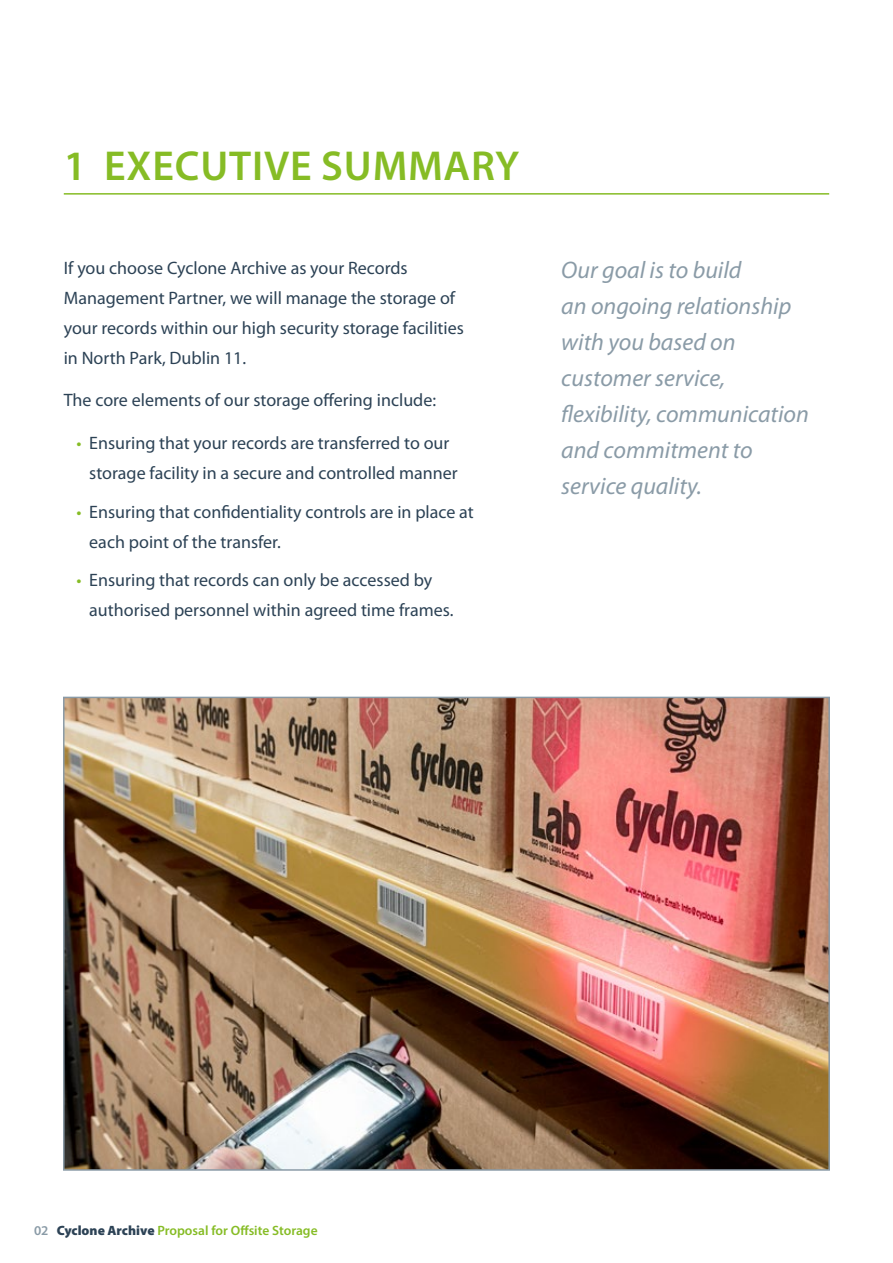
<style>
.page{position:relative;width:893px;height:1263px;background:#fff}
.page>*{position:absolute;margin:0;border:0;box-sizing:border-box;transform-origin:0 0}
.t1{font:600 42px "Myriad Pro";letter-spacing:.02em;color:#86bc25}
.t2{font:italic 24px/36px "Myriad Pro";color:#8a9ba7}
.t3{font:18px/30px "Myriad Pro";color:#2c4255}
.t4{font:600 13.5px "Myriad Pro";color:#86bc25}
.s1{color:#86bc25}
.s2{color:#8a9ba7}
.s3{font-weight:900;color:#2c4255}
</style>
<div class="page">
<img style="left:66px;top:700px;width:761px;height:468px">
<div style="left:63px;top:697px;width:767px;height:474px;border:2px solid #8a9ba7"></div>
<hr style="left:64px;top:193px;width:765px;height:2px;background:#86bc25">
<h1 class="t1" style="left:64px;top:139px;width:457px">1 EXECUTIVE SUMMARY</h1>
<p class="t3" style="left:64px;top:252px;width:402px">If you choose Cyclone Archive as your Records Management Partner, we will manage the storage of your records within our high security storage facilities in North Park, Dublin 11.</p>
<p class="t3" style="left:64px;top:385px;width:374px">The core elements of our storage offering include:</p>
<p class="t3" style="left:89px;top:428px;width:370px;text-indent:-13px"><span class="s1">•</span> Ensuring that your records are transferred to our storage facility in a secure and controlled manner</p>
<p class="t3" style="left:89px;top:496px;width:386px;text-indent:-13px"><span class="s1">•</span> Ensuring that confidentiality controls are in place at each point of the transfer.</p>
<p class="t3" style="left:89px;top:565px;width:366px;text-indent:-13px"><span class="s1">•</span> Ensuring that records can only be accessed by authorised personnel within agreed time frames.</p>
<h2 class="t2" style="left:561px;top:252px;width:249px">Our goal is to build<br>an ongoing relationship with you based on customer service, flexibility, communication and commitment to service quality.</h2>
<p class="t4" style="left:34px;top:1222px;width:285px"><span class="s2">02</span> <span class="s3">Cyclone Archive</span> Proposal for Offsite Storage</p>
</div>
